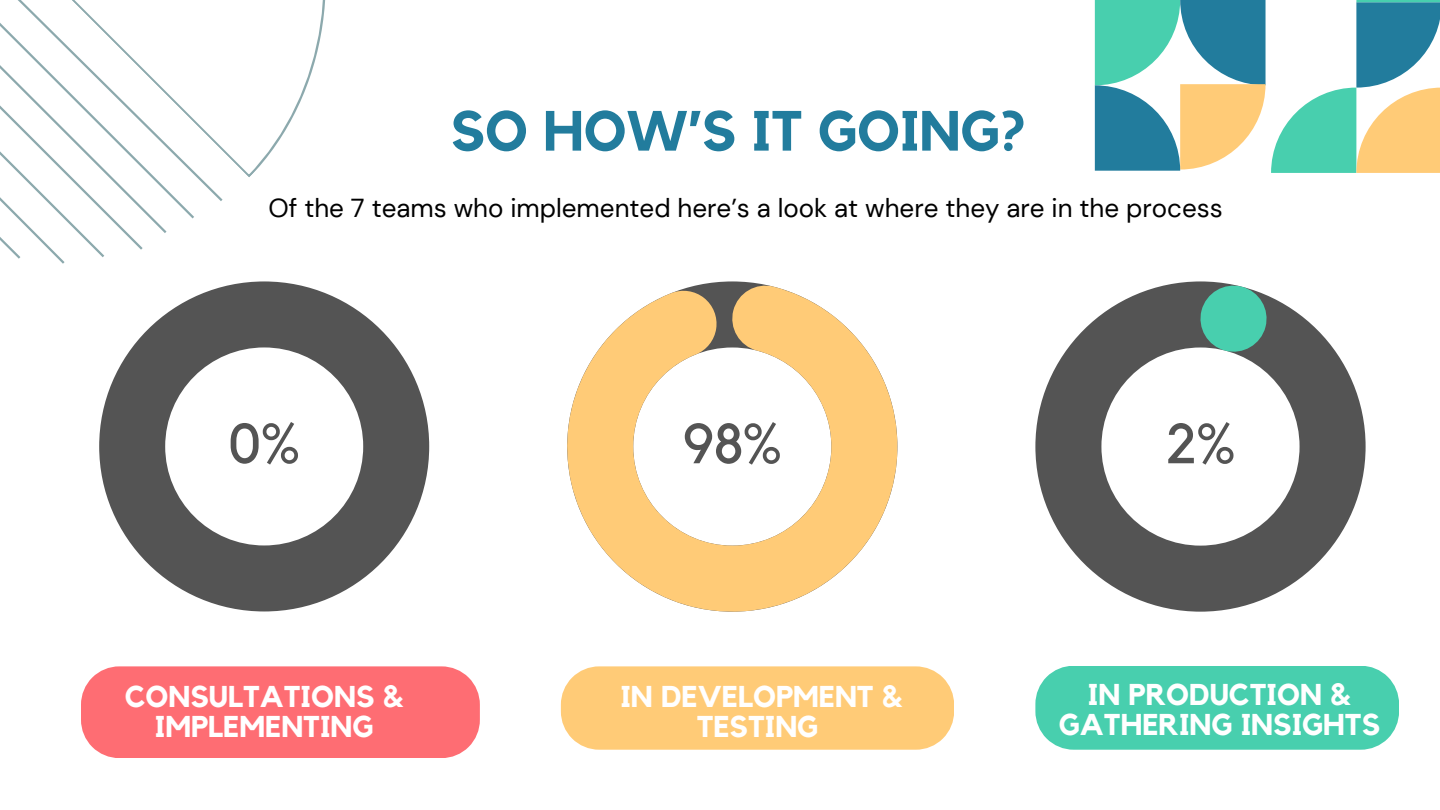
<style>
.page{position:relative;width:1440px;height:810px;background:#fff}
.page>*{position:absolute;margin:0;border:0;box-sizing:border-box;transform-origin:0 0}
.t1{font:700 56px "Kollektif";color:#227c9d}
.t2{font:56px "Kollektif";color:#545454}
.t3{font:700 30px/30px "Kollektif";color:#fff;text-align:center}
.t4{font:26px "DM Sans";color:#000}
</style>
<div class="page">
<div style="left:1035px;top:666px;width:364px;height:84px;background:#48cfae"></div>
<div style="left:81px;top:666px;width:399px;height:92px;background:#fe6d73"></div>
<div style="left:561px;top:666px;width:393px;height:84px;background:#ffcb77"></div>
<svg style="left:1035px;top:281px;width:331px;height:331px"></svg>
<svg style="left:1199px;top:285px;width:69px;height:67px;background:#54b89f"></svg>
<svg style="left:99px;top:281px;width:330px;height:330px"></svg>
<svg style="left:567px;top:285px;width:330px;height:327px;fill:#ffcb77"></svg>
<svg style="left:225px;top:0;width:101px;height:177px"></svg>
<svg style="left:0;top:0;width:225px;height:264px"></svg>
<svg style="left:1095px;top:0;width:345px;height:173px"></svg>
<p class="t1" style="left:451px;top:105px;width:577px">SO HOW’S IT GOING?</p>
<h1 class="t4" style="left:269px;top:191px;width:956px">Of the 7 teams who implemented here’s a look at where they are in the process</h1>
<h1 class="t2" style="left:229px;top:418px;width:73px">0%</h1>
<h1 class="t2" style="left:683px;top:418px;width:100px">98%</h1>
<h1 class="t2" style="left:1166px;top:418px;width:71px">2%</h1>
<p class="t3" style="left:125px;top:682px;width:280px">CONSULTATIONS &amp;<br>IMPLEMENTING</p>
<p class="t3" style="left:620px;top:682px;width:284px">IN DEVELOPMENT &amp;<br>TESTING</p>
<p class="t3" style="left:1059px;top:680px;width:323px">IN PRODUCTION &amp;<br>GATHERING INSIGHTS</p>
</div>
